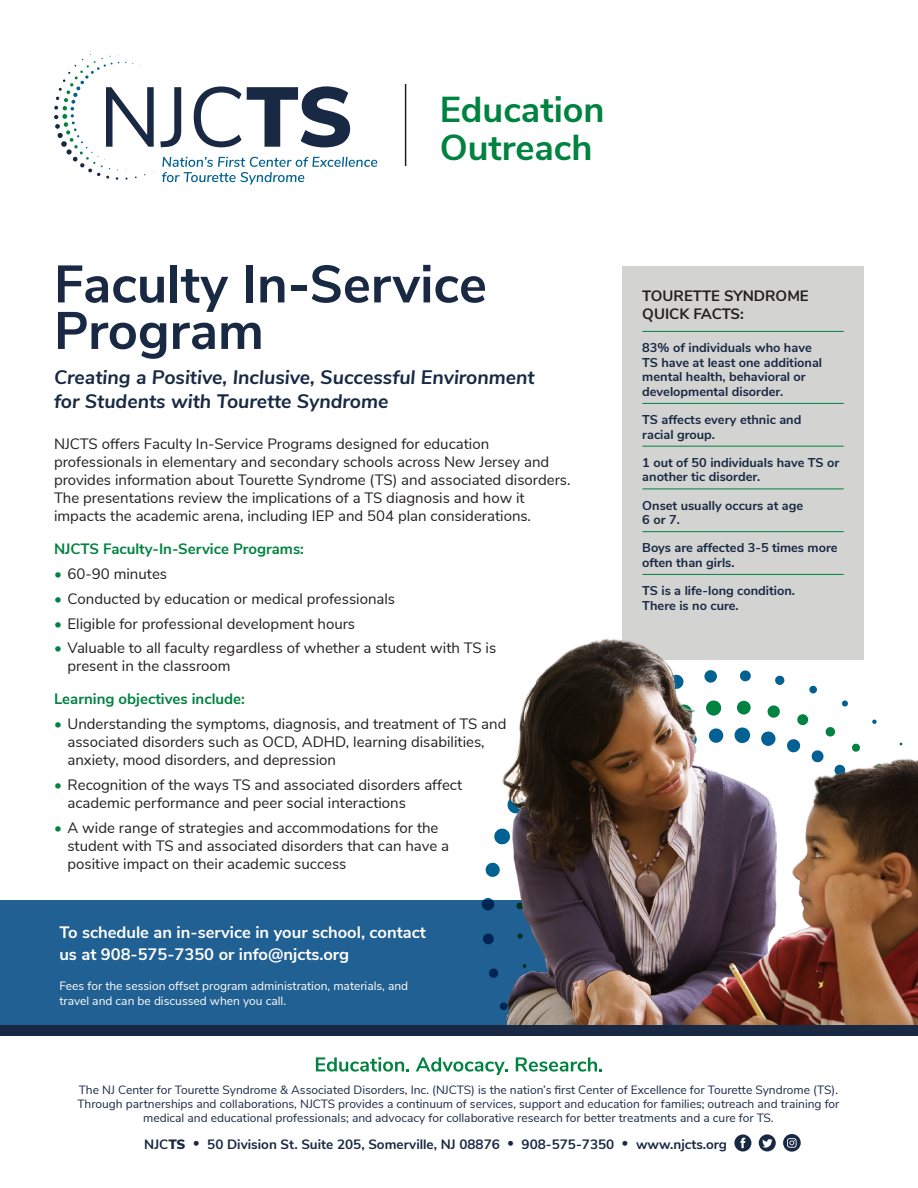
<style>
.page{position:relative;width:918px;height:1188px;background:#fff}
.page>*{position:absolute;margin:0;border:0;box-sizing:border-box;transform-origin:0 0}
.t1{font:700 52.5px/46.5px "Nunito Sans";color:#192944}
.t2{font:700 36px "Nunito Sans";color:#008240}
.t3{font:italic 700 19.5px/24px "Nunito Sans";color:#192944}
.t4{font:700 16.5px/22.5px "Nunito Sans";color:#fff}
.bodytext{font:15px/18px "Nunito Sans";color:#231f20}
.t5{font:700 15px "Nunito Sans";color:#008240}
.bodytext-2{font:700 15px "Nunito Sans";color:#231f20}
.bodytext-3{font:700 13.5px "Nunito Sans";color:#192944}
.listwithrulesafter{font:700 12.75px/14.7px "Nunito Sans";color:#192944}
.t6{font:12px/14.4px "Nunito Sans";color:#192944;text-align:center}
.t7{font:12px/15px "Nunito Sans";color:#fff}
.s1{color:#008240}
.s2{font-weight:900}
</style>
<div class="page">
<div style="left:622px;top:266px;width:242px;height:393px;background:#d3d3d2"></div>
<hr style="left:642px;top:331px;width:202px;height:1px;background:#008240">
<hr style="left:642px;top:403px;width:202px;height:1px;background:#008240">
<hr style="left:642px;top:446px;width:202px;height:1px;background:#008240">
<hr style="left:642px;top:489px;width:202px;height:1px;background:#008240">
<hr style="left:642px;top:531px;width:202px;height:1px;background:#008240">
<hr style="left:642px;top:574px;width:202px;height:1px;background:#008240">
<div style="left:0;top:900px;width:568px;height:131px;background:#216092"></div>
<svg style="left:54px;top:54px;width:100px;height:126px"></svg>
<svg style="left:160px;top:87px;width:21px;height:60px"></svg>
<svg style="left:194px;top:86px;width:156px;height:61px"></svg>
<svg style="left:162px;top:157px;width:215px;height:28px"></svg>
<img style="left:481px;top:638px;width:437px;height:387px">
<div style="left:0;top:1025px;width:918px;height:11px;background:#192944"></div>
<svg style="left:734px;top:1134px;width:17px;height:18px"></svg>
<svg style="left:759px;top:1134px;width:17px;height:17px"></svg>
<svg style="left:783px;top:1134px;width:18px;height:18px"></svg>
<svg style="left:316px;top:1057px;width:93px;height:15px"></svg>
<svg style="left:416px;top:1057px;width:92px;height:18px"></svg>
<svg style="left:516px;top:1057px;width:86px;height:15px"></svg>
<hr style="left:405px;top:84px;width:1px;height:82px;background:#231f20">
<p class="t2" style="left:440px;top:83px;width:166px">Education</p>
<p class="t2" style="left:440px;top:121px;width:154px">Outreach</p>
<p class="t1" style="left:54px;top:258px;width:434px">Faculty In-Service<br>Program</p>
<p class="t3" style="left:54px;top:364px;width:482px">Creating a Positive, Inclusive, Successful Environment for Students with Tourette Syndrome</p>
<p class="bodytext" style="left:54px;top:434px;width:518px">NJCTS offers Faculty In-Service Programs designed for education professionals in elementary and secondary schools across New Jersey and provides information about Tourette Syndrome (TS) and associated disorders.<br>The presentations review the implications of a TS diagnosis and how it impacts the academic arena, including IEP and 504 plan considerations.</p>
<p class="t5" style="left:54px;top:538px;width:252px">NJCTS Faculty-In-Service Programs:</p>
<p class="bodytext" style="left:54px;top:564px;width:115px"><span class="s1">•</span> 60-90 minutes</p>
<p class="bodytext" style="left:54px;top:589px;width:343px"><span class="s1">•</span> Conducted by education or medical professionals</p>
<p class="bodytext" style="left:54px;top:613px;width:303px"><span class="s1">•</span> Eligible for professional development hours</p>
<p class="bodytext" style="left:68px;top:638px;width:430px;text-indent:-14px"><span class="s1">•</span> Valuable to all faculty regardless of whether a student with TS is present in the classroom</p>
<p class="t5" style="left:54px;top:688px;width:192px">Learning objectives include:</p>
<p class="bodytext" style="left:68px;top:714px;width:441px;text-indent:-14px"><span class="s1">•</span> Understanding the symptoms, diagnosis, and treatment of TS and associated disorders such as OCD, ADHD, learning disabilities, anxiety, mood disorders, and depression</p>
<p class="bodytext" style="left:68px;top:775px;width:396px;text-indent:-14px"><span class="s1">•</span> Recognition of the ways TS and associated disorders affect academic performance and peer social interactions</p>
<p class="bodytext" style="left:68px;top:817px;width:383px;text-indent:-14px"><span class="s1">•</span> A wide range of strategies and accommodations for the student with TS and associated disorders that can have a positive impact on their academic success</p>
<p class="t4" style="left:59px;top:920px;width:368px">To schedule an in-service in your school, contact us at 908-575-7350 or info@njcts.org</p>
<p class="t7" style="left:59px;top:978px;width:350px">Fees for the session offset program administration, materials, and travel and can be discussed when you call.</p>
<p class="bodytext-2" style="left:642px;top:285px;width:168px">TOURETTE SYNDROME</p>
<p class="bodytext-2" style="left:642px;top:303px;width:103px">QUICK FACTS:</p>
<p class="listwithrulesafter" style="left:642px;top:340px;width:181px">83% of individuals who have<br>TS have at least one additional mental health, behavioral or developmental disorder.</p>
<p class="listwithrulesafter" style="left:642px;top:412px;width:161px">TS affects every ethnic and racial group.</p>
<p class="listwithrulesafter" style="left:642px;top:454px;width:198px">1 out of 50 individuals have TS or another tic disorder.</p>
<p class="listwithrulesafter" style="left:642px;top:497px;width:162px">Onset usually occurs at age<br>6 or 7.</p>
<p class="listwithrulesafter" style="left:642px;top:540px;width:197px">Boys are affected 3-5 times more often than girls.</p>
<p class="listwithrulesafter" style="left:642px;top:583px;width:154px">TS is a life-long condition.<br>There is no cure.</p>
<p class="t6" style="left:77px;top:1082px;width:764px">The NJ Center for Tourette Syndrome &amp; Associated Disorders, Inc. (NJCTS) is the nation’s first Center of Excellence for Tourette Syndrome (TS).<br>Through partnerships and collaborations, NJCTS provides a continuum of services, support and education for families; outreach and training for medical and educational professionals; and advocacy for collaborative research for better treatments and a cure for TS.</p>
<p class="bodytext-3" style="left:144px;top:1134px;width:584px">NJC<span class="s2">TS</span> • 50 Division St. Suite 205, Somerville, NJ 08876 • 908-575-7350 • www.njcts.org</p>
</div>
